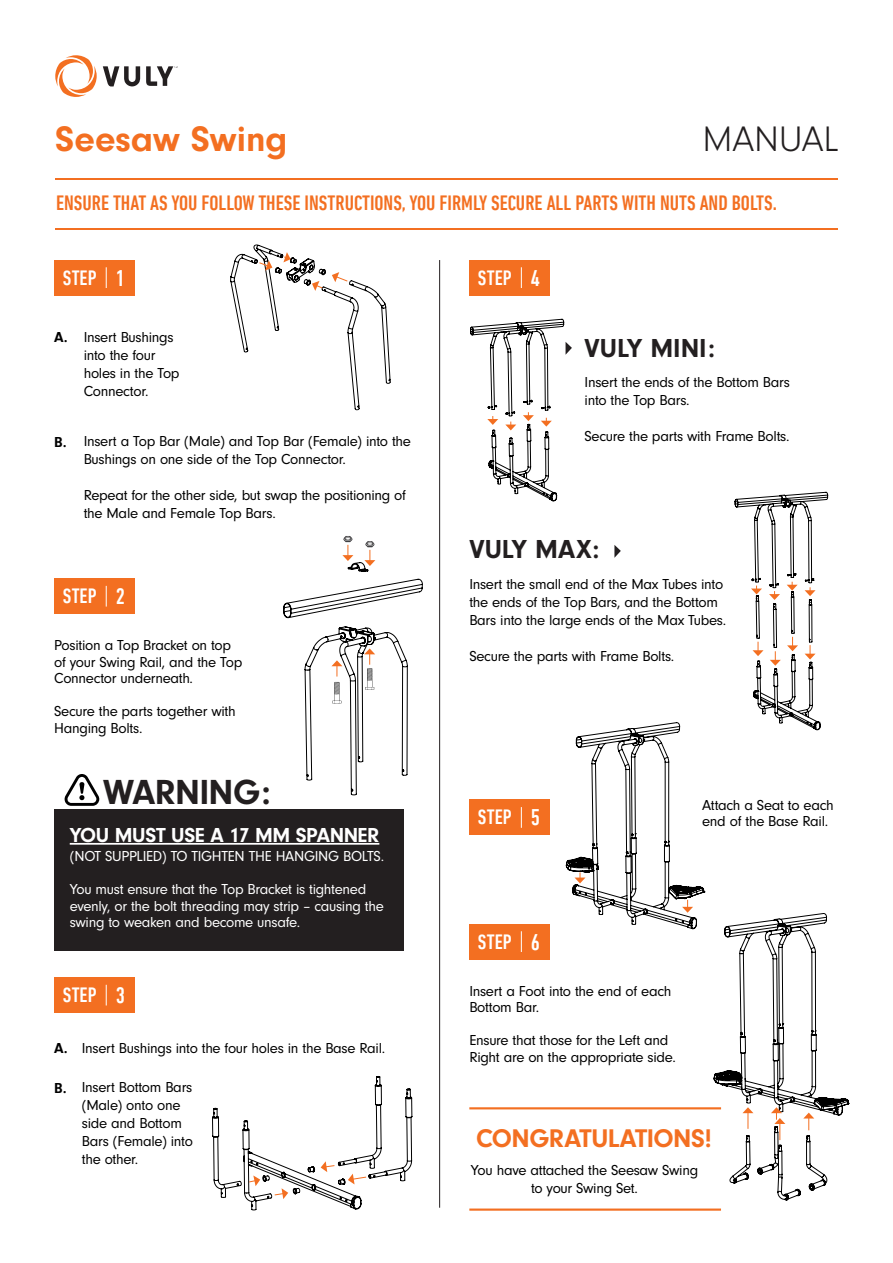
<style>
.page{position:relative;width:893px;height:1263px;background:#fff}
.page>*{position:absolute;margin:0;border:0;box-sizing:border-box;transform-origin:0 0}
.t1{font:700 36.75px "Neuzeit Gro";color:#f36f21}
.t2{font:300 36.75px "Neuzeit Gro";color:#231f20}
.t3{font:700 36.15px "Neuzeit Gro";letter-spacing:-.02em;color:#231f20}
.t4{font:700 27px "Neuzeit Gro";color:#231f20}
.t5{font:700 26.55px "Neuzeit Gro";letter-spacing:-.02em;color:#f36f21}
.t6{font:500 condensed 21.15px "DIN Next LT Pro";color:#f36f21}
.t7{font:500 condensed 21.15px "DIN Next LT Pro";color:#fff}
.t8{font:700 21px "Neuzeit Gro";letter-spacing:-.02em;color:#fff}
.t9{font:15px/18px "Neuzeit Gro";letter-spacing:-.02em;color:#000}
.t10{font:15px/16.5px "Neuzeit Gro";letter-spacing:-.02em;color:#fff}
.t11{font:700 15px "Neuzeit Gro";color:#000}
.s1{font-size:23.1px}
</style>
<div class="page">
<svg style="left:103px;top:66px;width:74px;height:20px"></svg>
<svg style="left:55px;top:55px;width:42px;height:42px"></svg>
<hr style="left:469px;top:1107px;width:252px;height:2px;background:#f36f21">
<hr style="left:469px;top:1208px;width:252px;height:3px;background:#f36f21">
<div style="left:54px;top:579px;width:80px;height:35px;background:#f36f21"></div>
<svg style="left:106px;top:586px;width:1px;height:21px"></svg>
<div style="left:469px;top:924px;width:80px;height:35px;background:#f36f21"></div>
<svg style="left:521px;top:931px;width:1px;height:21px"></svg>
<div style="left:469px;top:800px;width:80px;height:35px;background:#f36f21"></div>
<svg style="left:521px;top:807px;width:1px;height:21px"></svg>
<div style="left:54px;top:260px;width:80px;height:35px;background:#f36f21"></div>
<svg style="left:106px;top:267px;width:1px;height:21px"></svg>
<div style="left:54px;top:977px;width:80px;height:36px;background:#f36f21"></div>
<svg style="left:106px;top:985px;width:1px;height:20px"></svg>
<div style="left:469px;top:260px;width:80px;height:35px;background:#f36f21"></div>
<svg style="left:521px;top:267px;width:1px;height:21px"></svg>
<hr style="left:439px;top:260px;width:1px;height:948px;background:#231f20">
<svg style="left:614px;top:545px;width:7px;height:13px"></svg>
<svg style="left:566px;top:722px;width:138px;height:207px"></svg>
<svg style="left:734px;top:492px;width:94px;height:238px"></svg>
<svg style="left:470px;top:319px;width:102px;height:182px"></svg>
<svg style="left:714px;top:913px;width:135px;height:287px"></svg>
<svg style="left:212px;top:1076px;width:200px;height:134px"></svg>
<svg style="left:230px;top:244px;width:161px;height:166px"></svg>
<hr style="left:55px;top:178px;width:783px;height:2px;background:#f36f21">
<hr style="left:55px;top:228px;width:783px;height:2px;background:#f36f21">
<div style="left:55px;top:809px;width:349px;height:141px;background:#231f20"></div>
<hr style="left:70px;top:843px;width:309px;height:2px;background:#fff">
<svg style="left:64px;top:774px;width:35px;height:32px"></svg>
<svg style="left:283px;top:536px;width:140px;height:259px"></svg>
<h1 class="t1" style="left:55px;top:118px;width:234px">Seesaw Swing</h1>
<h1 class="t2" style="left:702px;top:120px;width:138px">MANUAL</h1>
<h3 class="t6" style="left:56px;top:191px;width:722px">ENSURE THAT AS YOU FOLLOW THESE INSTRUCTIONS, YOU FIRMLY SECURE ALL PARTS WITH NUTS AND BOLTS.</h3>
<h3 class="t7" style="left:63px;top:266px;width:64px">STEP <span class="s1">1</span></h3>
<p class="t11" style="left:54px;top:329px;width:15px">A.</p>
<p class="t11" style="left:54px;top:434px;width:14px">B.</p>
<p class="t9" style="left:84px;top:328px;width:97px">Insert Bushings into the four holes in the Top<br>Connector.</p>
<p class="t9" style="left:84px;top:433px;width:329px">Insert a Top Bar (Male) and Top Bar (Female) into the<br>Bushings on one side of the Top Connector.</p>
<p class="t9" style="left:84px;top:487px;width:324px">Repeat for the other side, but swap the positioning of the Male and Female Top Bars.</p>
<h3 class="t7" style="left:63px;top:584px;width:64px">STEP <span class="s1">2</span></h3>
<p class="t9" style="left:54px;top:637px;width:190px;line-height:16.5px">Position a Top Bracket on top of your Swing Rail, and the Top<br>Connector underneath.</p>
<p class="t9" style="left:54px;top:703px;width:183px;line-height:16.5px">Secure the parts together with<br>Hanging Bolts.</p>
<h2 class="t3" style="left:103px;top:771px;width:169px">WARNING:</h2>
<h3 class="t8" style="left:70px;top:823px;width:311px">YOU MUST USE A 17 MM SPANNER</h3>
<p class="t10" style="left:70px;top:848px;width:316px">(NOT SUPPLIED) TO TIGHTEN THE HANGING BOLTS.</p>
<p class="t10" style="left:70px;top:881px;width:316px">You must ensure that the Top Bracket is tightened evenly, or the bolt threading may strip – causing the swing to weaken and become unsafe.</p>
<h3 class="t7" style="left:63px;top:983px;width:64px">STEP <span class="s1">3</span></h3>
<p class="t11" style="left:54px;top:1039px;width:15px">A.</p>
<p class="t11" style="left:54px;top:1079px;width:14px">B.</p>
<p class="t9" style="left:82px;top:1039px;width:305px">Insert Bushings into the four holes in the Base Rail.</p>
<p class="t9" style="left:82px;top:1078px;width:113px">Insert Bottom Bars (Male) onto one side and Bottom<br>Bars (Female) into the other.</p>
<h3 class="t7" style="left:478px;top:266px;width:64px">STEP <span class="s1">4</span></h3>
<h3 class="t4" style="left:585px;top:333px;width:132px">VULY MINI:</h3>
<p class="t9" style="left:585px;top:373px;width:207px">Insert the ends of the Bottom Bars into the Top Bars.</p>
<p class="t9" style="left:585px;top:427px;width:207px">Secure the parts with Frame Bolts.</p>
<h3 class="t4" style="left:469px;top:534px;width:132px">VULY MAX:</h3>
<p class="t9" style="left:469px;top:575px;width:258px">Insert the small end of the Max Tubes into the ends of the Top Bars, and the Bottom<br>Bars into the large ends of the Max Tubes.</p>
<p class="t9" style="left:469px;top:647px;width:207px">Secure the parts with Frame Bolts.</p>
<h3 class="t7" style="left:478px;top:805px;width:64px">STEP <span class="s1">5</span></h3>
<p class="t9" style="left:702px;top:797px;width:133px;line-height:16.5px">Attach a Seat to each end of the Base Rail.</p>
<h3 class="t7" style="left:478px;top:929px;width:64px">STEP <span class="s1">6</span></h3>
<p class="t9" style="left:469px;top:983px;width:204px;line-height:16.5px">Insert a Foot into the end of each<br>Bottom Bar.</p>
<p class="t9" style="left:469px;top:1032px;width:208px;line-height:16.5px">Ensure that those for the Left and<br>Right are on the appropriate side.</p>
<h3 class="t5" style="left:476px;top:1123px;width:238px">CONGRATULATIONS!</h3>
<p class="t9" style="left:471px;top:1161px;width:229px;text-align:center">You have attached the Seesaw Swing to your Swing Set.</p>
</div>
